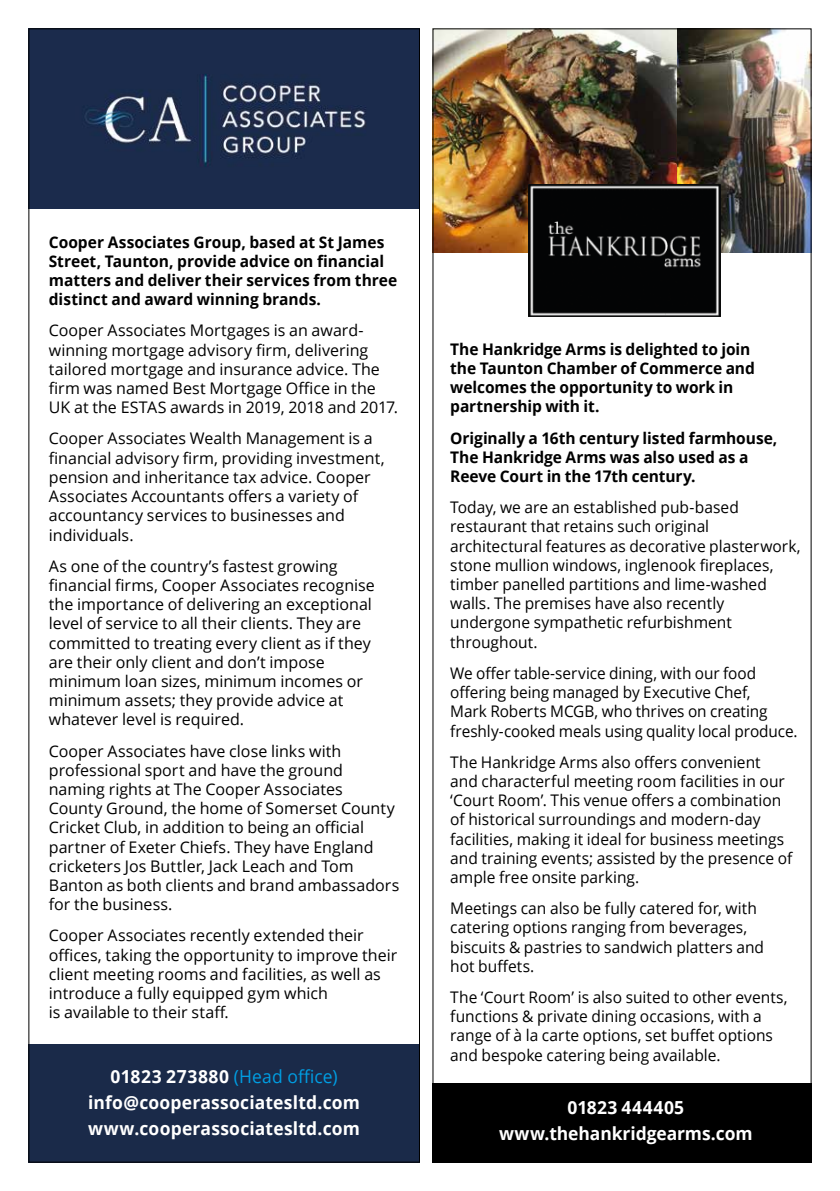
<style>
.page{position:relative;width:840px;height:1191px;background:#fff}
.page>*{position:absolute;margin:0;border:0;box-sizing:border-box;transform-origin:0 0}
.t1{font:700 18px/26px "Open Sans";letter-spacing:.01em;color:#fff;text-align:center}
.t2{font:16px/19.2px "Open Sans";color:#000}
.t3{font:700 16px/19.2px "Open Sans";letter-spacing:-.005em;color:#000}
.t4{font:16px/19.2px "Open Sans";color:#000;scale:.96 1}
.s1{font-weight:400;color:#009ee3}
</style>
<div class="page">
<div style="left:432px;top:1083px;width:379px;height:79px;background:#000"></div>
<div style="left:29px;top:1044px;width:391px;height:118px;background:#1a2a49"></div>
<img style="left:30px;top:30px;width:388px;height:178px">
<img style="left:676px;top:30px;width:133px;height:222px">
<img style="left:434px;top:30px;width:242px;height:222px">
<img style="left:528px;top:184px;width:192px;height:132px">
<p class="t3" style="left:49px;top:232px;width:350px">Cooper Associates Group, based at St James Street, Taunton, provide advice on financial matters and deliver their services from three distinct and award winning brands.</p>
<p class="t2" style="left:49px;top:321px;width:350px">Cooper Associates Mortgages is an award&shy;winning mortgage advisory firm, delivering tailored mortgage and insurance advice. The firm was named Best Mortgage Office in the UK at the ESTAS awards in 2019, 2018 and 2017.</p>
<p class="t2" style="left:49px;top:429px;width:337px">Cooper Associates Wealth Management is a financial advisory firm, providing investment, pension and inheritance tax advice. Cooper Associates Accountants offers a variety of accountancy services to businesses and individuals.</p>
<p class="t2" style="left:49px;top:556px;width:327px">As one of the country’s fastest growing financial firms, Cooper Associates recognise the importance of delivering an exceptional level of service to all their clients. They are committed to treating every client as if they are their only client and don’t impose minimum loan sizes, minimum incomes or minimum assets; they provide advice at whatever level is required.</p>
<p class="t2" style="left:49px;top:741px;width:352px">Cooper Associates have close links with professional sport and have the ground naming rights at The Cooper Associates County Ground, the home of Somerset County Cricket Club, in addition to being an official partner of Exeter Chiefs. They have England cricketers Jos Buttler, Jack Leach and Tom Banton as both clients and brand ambassadors for the business.</p>
<p class="t2" style="left:49px;top:925px;width:350px">Cooper Associates recently extended their offices, taking the opportunity to improve their client meeting rooms and facilities, as well as introduce a fully equipped gym which<br>is available to their staff.</p>
<p class="t1" style="left:88px;top:1063px;width:273px">01823 273880 <span class="s1">(Head office) </span>info@cooperassociatesltd.com www.cooperassociatesltd.com</p>
<p class="t3" style="left:450px;top:339px;width:306px">The Hankridge Arms is delighted to join the Taunton Chamber of Commerce and welcomes the opportunity to work in partnership with it.</p>
<p class="t3" style="left:450px;top:428px;width:328px">Originally a 16th century listed farmhouse,<br>The Hankridge Arms was also used as a<br>Reeve Court in the 17th century.</p>
<p class="t2" style="left:450px;top:497px;width:352px">Today, we are an established pub-based restaurant that retains such original architectural features as decorative plasterwork, stone mullion windows, inglenook fireplaces, timber panelled partitions and lime-washed walls. The premises have also recently undergone sympathetic refurbishment throughout.</p>
<p class="t4" style="left:450px;top:663px;width:363px">We offer table-service dining, with our food offering being managed by Executive Chef,<br>Mark Roberts MCGB, who thrives on creating freshly-cooked meals using quality local produce.</p>
<p class="t2" style="left:450px;top:752px;width:343px">The Hankridge Arms also offers convenient and characterful meeting room facilities in our ‘Court Room’. This venue offers a combination of historical surroundings and modern-day facilities, making it ideal for business meetings and training events; assisted by the presence of ample free onsite parking.</p>
<p class="t2" style="left:450px;top:898px;width:315px">Meetings can also be fully catered for, with catering options ranging from beverages, biscuits &amp; pastries to sandwich platters and hot buffets.</p>
<p class="t2" style="left:450px;top:987px;width:339px">The ‘Court Room’ is also suited to other events, functions &amp; private dining occasions, with a range of à la carte options, set buffet options and bespoke catering being available.</p>
<p class="t1" style="left:499px;top:1094px;width:255px">01823 444405 www.thehankridgearms.com</p>
</div>
